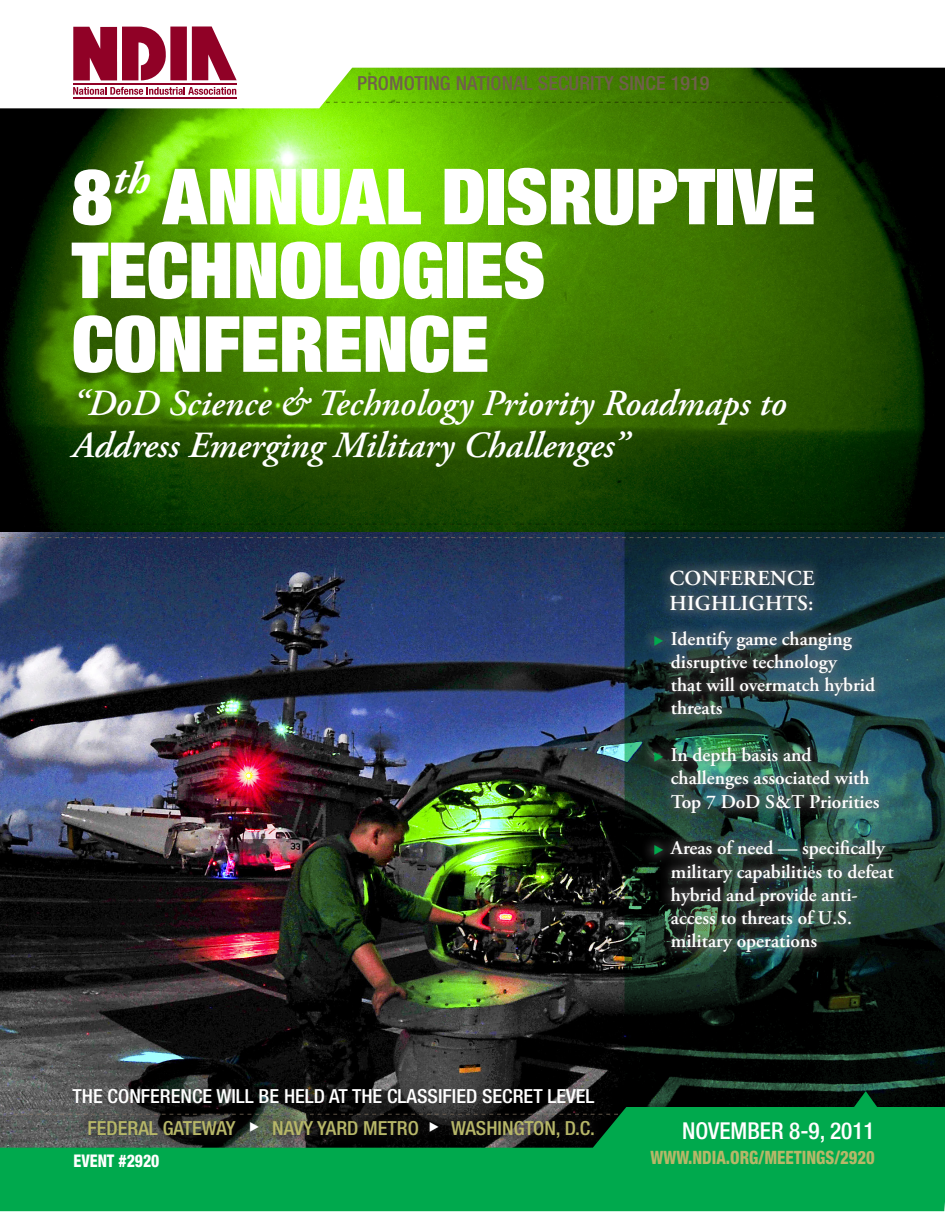
<style>
.page{position:relative;width:945px;height:1215px;background:#fff}
.page>*{position:absolute;margin:0;border:0;box-sizing:border-box;transform-origin:0 0}
.t1{font:900 condensed 77.7px/73.8px "Helvetica Neue LT Std";color:#fff}
.t2{font:italic 600 36.9px/42.8px "Adobe Garamond Pro";color:#fff}
.t3{font:500 condensed 23.25px "Helvetica Neue LT Std";color:#fff}
.t4{font:600 21.3px/25.7px "Adobe Garamond Pro";letter-spacing:.015em;color:#fff}
.t5{font:600 19.35px/23.2px "Adobe Garamond Pro";color:#fff}
.t6{font:500 condensed 19.35px "Helvetica Neue LT Std";color:#fff;scale:1.04 1}
.t7{font:500 condensed 19.35px "Helvetica Neue LT Std";color:#b7b768;scale:1.04 1}
.t8{font:500 condensed 19.35px "Helvetica Neue LT Std";letter-spacing:.005em;color:#705f4c}
.t9{font:800 condensed 18.45px "Helvetica Neue LT Std";color:#b7b768;scale:.9 1}
.t10{font:800 condensed 17.4px "Helvetica Neue LT Std";color:#fff;scale:.9 1}
.s1{color:#00a94d}
</style>
<div class="page">
<img style="left:0;top:108px;width:945px;height:999px">
<svg style="left:625px;top:530px;width:320px;height:577px;background:#0e2221"></svg>
<svg style="left:1px;top:537px;width:943px;height:1px"></svg>
<div style="left:657px;top:556px;width:167px;height:66px;background:#fff;opacity:.75"></div>
<div style="left:641px;top:617px;width:263px;height:346px;background:#fff;opacity:.75"></div>
<svg style="left:0;top:524px;width:943px;height:1px"></svg>
<svg style="left:73px;top:26px;width:872px;height:82px"></svg>
<svg style="left:0;top:1107px;width:945px;height:104px;background:#0b8944"></svg>
<svg style="left:853px;top:1091px;width:25px;height:17px"></svg>
<div style="left:170px;top:27px;width:17px;height:53px;background:#900126"></div>
<svg style="left:192px;top:26px;width:45px;height:54px"></svg>
<hr style="left:73px;top:83px;width:163px;height:2px;background:#900126">
<svg style="left:73px;top:27px;width:93px;height:53px"></svg>
<svg style="left:73px;top:87px;width:163px;height:8px"></svg>
<hr style="left:73px;top:97px;width:163px;height:2px;background:#900126">
<p class="t8" style="left:357px;top:72px;width:354px">PROMOTING NATIONAL SECURITY SINCE 1919</p>
<p class="t1" style="left:72px;top:158px;width:745px">8<sup>th</sup> ANNUAL DISRUPTIVE<br>TECHNOLOGIES<br>CONFERENCE</p>
<p class="t2" style="left:72px;top:383px;width:716px">“DoD Science &amp; Technology Priority Roadmaps to<br>Address Emerging Military Challenges”</p>
<p class="t6" style="left:73px;top:1084px;width:504px">THE CONFERENCE WILL BE HELD AT THE CLASSIFIED SECRET LEVEL</p>
<p class="t7" style="left:88px;top:1117px;width:489px">FEDERAL GATEWAY <sup>◆</sup> NAVY YARD METRO <sup>◆</sup> WASHINGTON, D.C.</p>
<p class="t4" style="left:669px;top:565px;width:147px">CONFERENCE<br>HIGHLIGHTS:</p>
<p class="t5" style="left:671px;top:627px;width:206px;text-indent:-17px"><span class="s1">◆</span> Identify game changing disruptive technology<br>that will overmatch hybrid threats</p>
<p class="t5" style="left:671px;top:744px;width:210px;text-indent:-17px"><span class="s1">◆</span> In depth basis and challenges associated with<br>Top 7 DoD S&amp;T Priorities</p>
<p class="t5" style="left:671px;top:837px;width:224px;text-indent:-17px"><span class="s1">◆</span> Areas of need — specifically military capabilities to defeat hybrid and provide anti&shy;access to threats of U.S.</p>
<p class="t5" style="left:671px;top:930px;width:148px">military operations</p>
<p class="t3" style="left:682px;top:1117px;width:194px">NOVEMBER 8-9, 2011</p>
<p class="t10" style="left:74px;top:1151px;width:97px">EVENT #2920</p>
<p class="t9" style="left:651px;top:1146px;width:251px">WWW.NDIA.ORG/MEETINGS/2920</p>
</div>
